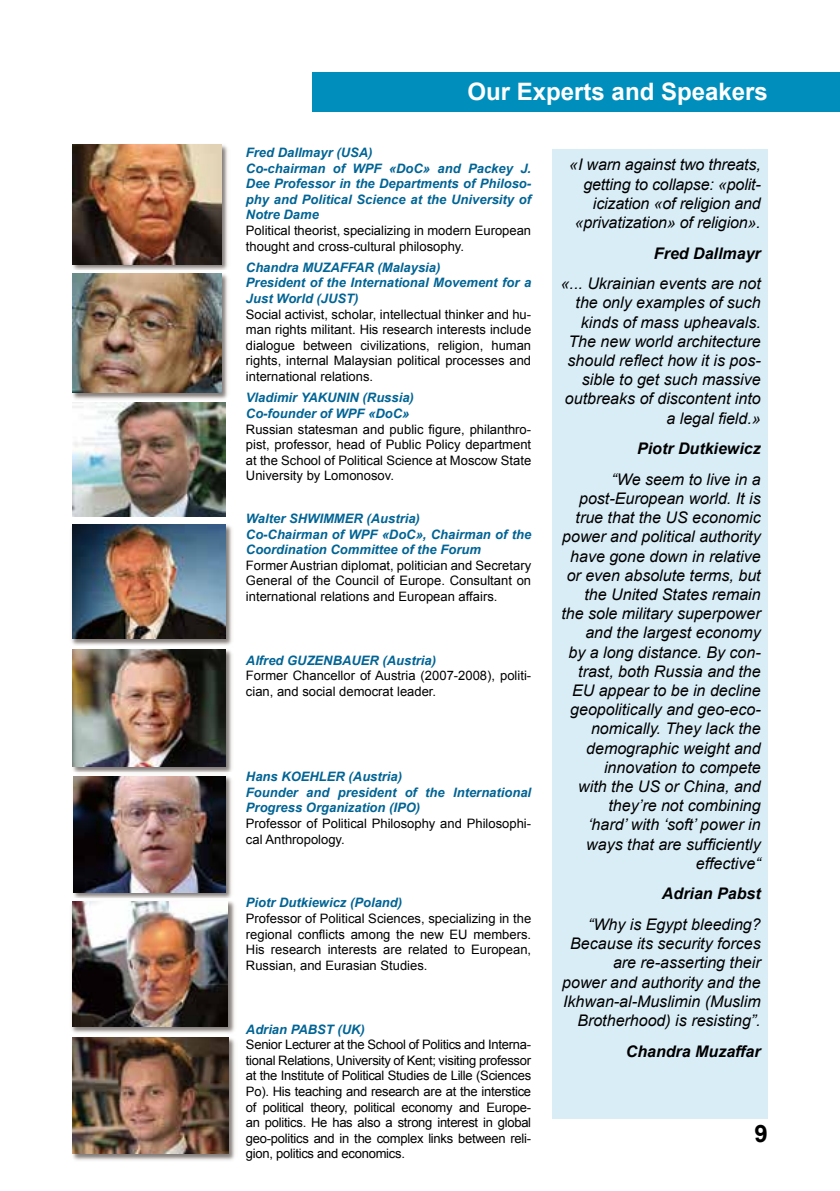
<style>
.page{position:relative;width:840px;height:1191px;background:#fff}
.page>*{position:absolute;margin:0;border:0;box-sizing:border-box;transform-origin:0 0}
.t1{font:700 24px "Arial";color:#fff}
.t2{font:700 24px "Arial";color:#000}
.t3{font:italic 16px/19.2px "Arial";color:#000;text-align:right}
.t4{font:italic 700 16px "Arial";color:#000}
.t5{font:13px/15.6px "Arial";color:#000;text-align:justify}
.t6{font:italic 700 13px/15.6px "Arial";color:#006495}
</style>
<div class="page">
<div style="left:312px;top:72px;width:527px;height:39px;background:#008fbd"></div>
<img style="left:72px;top:402px;width:153px;height:114px">
<img style="left:73px;top:776px;width:159px;height:122px">
<img style="left:74px;top:776px;width:151px;height:116px">
<img style="left:72px;top:144px;width:156px;height:256px">
<img style="left:72px;top:145px;width:149px;height:119px">
<img style="left:72px;top:271px;width:156px;height:2px">
<img style="left:72px;top:273px;width:149px;height:120px">
<img style="left:71px;top:901px;width:164px;height:260px">
<img style="left:72px;top:901px;width:156px;height:125px">
<img style="left:71px;top:524px;width:161px;height:248px">
<img style="left:72px;top:524px;width:153px;height:115px">
<img style="left:71px;top:646px;width:161px;height:1px">
<img style="left:72px;top:649px;width:153px;height:117px">
<img style="left:71px;top:1034px;width:164px;height:1px">
<img style="left:72px;top:1037px;width:156px;height:116px">
<div style="left:552px;top:149px;width:215px;height:970px;background:#d9edf7"></div>
<h1 class="t1" style="left:467px;top:76px;width:302px">Our Experts and Speakers</h1>
<p class="t6" style="left:246px;top:145px;width:287px">Fred Dallmayr (USA)<br>Co-chairman of WPF «DoC» and Packey J.<br>Dee Professor in the Departments of Philoso&shy;phy and Political Science at the University of<br>Notre Dame</p>
<p class="t5" style="left:246px;top:223px;width:286px">Political theorist, specializing in modern European thought and cross-cultural philosophy.</p>
<p class="t6" style="left:246px;top:260px;width:286px">Chandra MUZAFFAR (Malaysia)<br>President of the International Movement for a<br>Just World (JUST)</p>
<p class="t5" style="left:246px;top:306px;width:286px">Social activist, scholar, intellectual thinker and hu&shy;man rights militant. His research interests include dialogue between civilizations, religion, human rights, internal Malaysian political processes and international relations.</p>
<p class="t6" style="left:246px;top:390px;width:169px">Vladimir YAKUNIN (Russia)<br>Co-founder of WPF «DoC»</p>
<p class="t5" style="left:246px;top:421px;width:286px">Russian statesman and public figure, philanthro&shy;pist, professor, head of Public Policy department at the School of Political Science at Moscow State University by Lomonosov.</p>
<p class="t6" style="left:246px;top:511px;width:286px">Walter SHWIMMER (Austria)<br>Co-Chairman of WPF «DoC», Chairman of the<br>Coordination Committee of the Forum</p>
<p class="t5" style="left:246px;top:557px;width:286px">Former Austrian diplomat, politician and Secretary General of the Council of Europe. Consultant on international relations and European affairs.</p>
<p class="t6" style="left:246px;top:653px;width:191px">Alfred GUZENBAUER (Austria)</p>
<p class="t5" style="left:246px;top:668px;width:286px">Former Chancellor of Austria (2007-2008), politi&shy;cian, and social democrat leader.</p>
<p class="t6" style="left:246px;top:769px;width:287px">Hans KOEHLER (Austria)<br>Founder and president of the International<br>Progress Organization (IPO)</p>
<p class="t5" style="left:246px;top:815px;width:286px">Professor of Political Philosophy and Philosophi&shy;cal Anthropology.</p>
<p class="t6" style="left:246px;top:895px;width:158px">Piotr Dutkiewicz (Poland)</p>
<p class="t5" style="left:246px;top:910px;width:286px">Professor of Political Sciences, specializing in the regional conflicts among the new EU members.<br>His research interests are related to European, Russian, and Eurasian Studies.</p>
<p class="t6" style="left:246px;top:1021px;width:120px">Adrian PABST (UK)</p>
<p class="t5" style="left:246px;top:1037px;width:286px">Senior Lecturer at the School of Politics and Interna&shy;tional Relations, University of Kent; visiting professor at the Institute of Political Studies de Lille (Sciences Po). His teaching and research are at the interstice of political theory, political economy and Europe&shy;an politics. He has also a strong interest in global geo-politics and in the complex links between reli&shy;gion, politics and economics.</p>
<p class="t3" style="left:569px;top:155px;width:193px">«I warn against two threats, getting to collapse: «polit&shy;icization «of religion and «privatization» of religion».</p>
<p class="t4" style="left:653px;top:242px;width:108px">Fred Dallmayr</p>
<p class="t3" style="left:560px;top:274px;width:201px">«... Ukrainian events are not the only examples of such kinds of mass upheavals.<br>The new world architecture should reflect how it is pos&shy;sible to get such massive outbreaks of discontent into a legal field.»</p>
<p class="t4" style="left:636px;top:438px;width:125px">Piotr Dutkiewicz</p>
<p class="t3" style="left:561px;top:470px;width:201px">“We seem to live in a post-European world. It is true that the US economic power and political authority have gone down in relative or even absolute terms, but the United States remain the sole military superpower and the largest economy<br>by a long distance. By con&shy;trast, both Russia and the<br>EU appear to be in decline geopolitically and geo-eco&shy;nomically. They lack the demographic weight and innovation to compete<br>with the US or China, and they’re not combining<br>‘hard’ with ‘soft’ power in ways that are sufficiently effective“</p>
<p class="t4" style="left:661px;top:883px;width:100px">Adrian Pabst</p>
<p class="t3" style="left:562px;top:915px;width:200px">“Why is Egypt bleeding?<br>Because its security forces are re-asserting their<br>power and authority and the<br>Ikhwan-al-Muslimin (Muslim<br>Brotherhood) is resisting”.</p>
<p class="t4" style="left:625px;top:1040px;width:136px">Chandra Muzaffar</p>
<h1 class="t2" style="left:754px;top:1117px;width:15px">9</h1>
</div>
